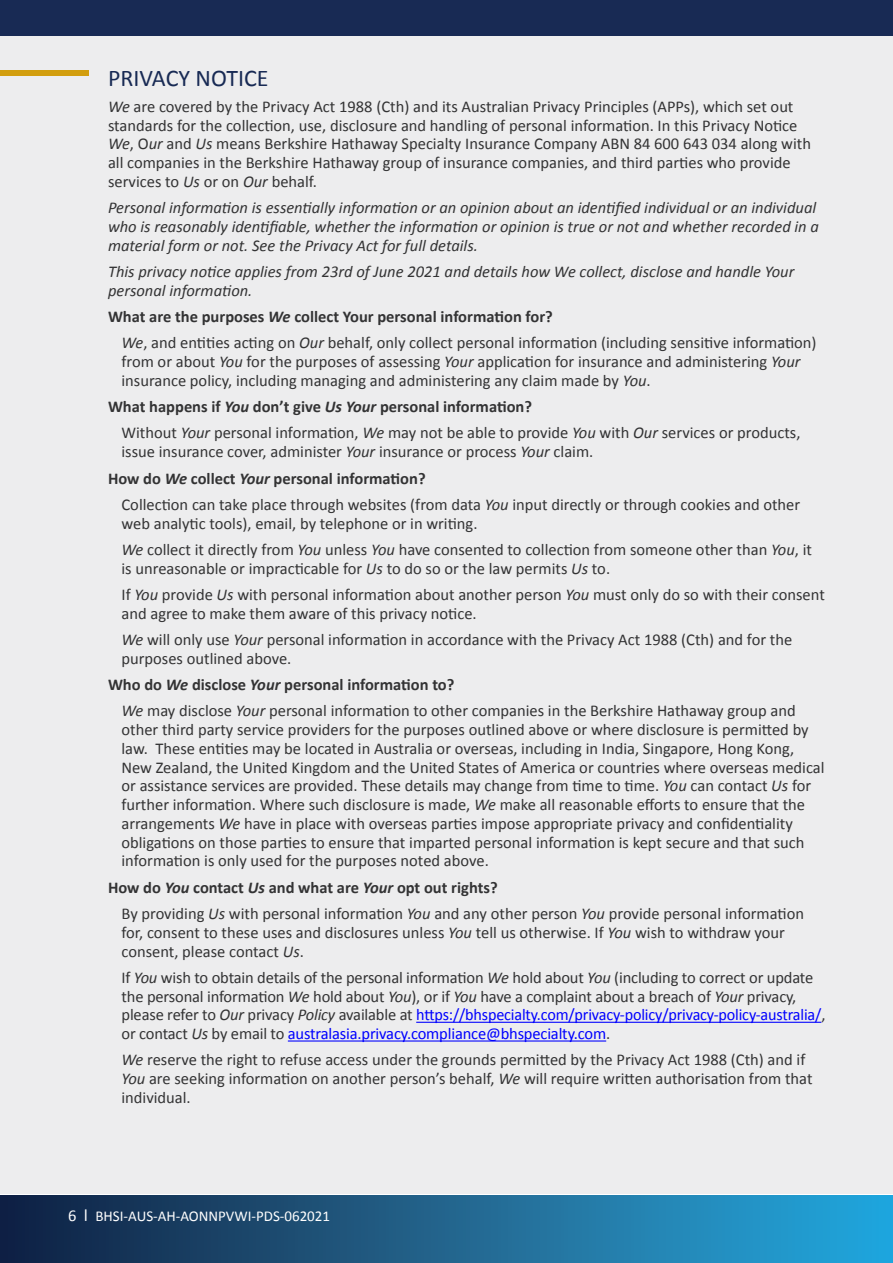
<style>
.page{position:relative;width:893px;height:1263px;background:#fff}
.page>*{position:absolute;margin:0;border:0;box-sizing:border-box;transform-origin:0 0}
.t1{font:24px "Calibri";color:#182a54}
.t2{font:16.5px/18.8px "Calibri";color:#333334}
.t3{font:italic 16.5px/18.8px "Calibri";color:#333334}
.t4{font:15px "Calibri";color:#fff}
.s1{font-style:italic}
.s2{font-weight:700}
.s3{font-weight:700;font-style:italic}
.s4{color:#00f}
.s5{font-size:16.5px}
.s6{font-size:18.6px}
</style>
<div class="page">
<div style="left:0;top:0;width:893px;height:37px;background:#182a54"></div>
<div style="left:0;top:1195px;width:893px;height:68px;background:linear-gradient(to right,#152040,#28a9de)"></div>
<div style="left:0;top:36px;width:893px;height:1158px;background:#ededee"></div>
<hr style="left:416px;top:1022px;width:405px;height:1px;background:#00f">
<hr style="left:288px;top:1040px;width:318px;height:1px;background:#00f">
<div style="left:0;top:70px;width:89px;height:6px;background:#d29e0e"></div>
<h1 class="t1" style="left:108px;top:63px;width:162px">PRIVACY NOTICE</h1>
<p class="t2" style="left:108px;top:96px;width:704px"><span class="s1">We</span> are covered by the Privacy Act 1988 (Cth) and its Australian Privacy Principles (APPs), which set out standards for the collection, use, disclosure and handling of personal information. In this Privacy Notice <span class="s1">We</span>, O<span class="s1">ur</span> and <span class="s1">Us</span> means Berkshire Hathaway Specialty Insurance Company ABN 84 600 643 034 along with all companies in the Berkshire Hathaway group of insurance companies, and third parties who provide services to <span class="s1">Us</span> or on <span class="s1">Our</span> behalf.</p>
<p class="t3" style="left:108px;top:198px;width:712px">Personal information is essentially information or an opinion about an identified individual or an individual who is reasonably identifiable, whether the information or opinion is true or not and whether recorded in a material form or not. See the Privacy Act for full details.</p>
<p class="t3" style="left:108px;top:261px;width:688px">This privacy notice applies from 23rd of June 2021 and details how We collect, disclose and handle Your personal information.</p>
<p class="t2" style="left:122px;top:303px;width:697px;line-height:26.2px;text-indent:-13px"><span class="s2">What are the purposes</span> <span class="s3">We</span> <span class="s2">collect Your personal information for?<br></span><span class="s1">We</span>, and entities acting on <span class="s1">Our</span> behalf, only collect personal information (including sensitive information)</p>
<p class="t2" style="left:121px;top:351px;width:681px">from or about <span class="s1">You</span> for the purposes of assessing <span class="s1">Your</span> application for insurance and administering <span class="s1">Your </span>insurance policy, including managing and administering any claim made by <span class="s1">You</span>.</p>
<p class="t2" style="left:122px;top:393px;width:680px;line-height:26.2px;text-indent:-14px"><span class="s2">What happens if</span> <span class="s3">You</span> <span class="s2">don’t give</span> <span class="s3">Us Your</span> <span class="s2">personal information?<br></span>Without <span class="s1">Your</span> personal information, <span class="s1">We</span> may not be able to provide <span class="s1">You</span> with <span class="s1">Our</span> services or products,</p>
<p class="t2" style="left:108px;top:438px;width:487px;line-height:26.2px;text-indent:14px">issue insurance cover, administer <span class="s1">Your</span> insurance or process <span class="s1">Your</span> claim.<br><span class="s2">How do</span> <span class="s3">We</span> <span class="s2">collect</span> <span class="s3">Your</span> <span class="s2">personal information?</span></p>
<p class="t2" style="left:122px;top:494px;width:680px">Collection can take place through websites (from data <span class="s1">You</span> input directly or through cookies and other web analytic tools), email, by telephone or in writing.</p>
<p class="t2" style="left:121px;top:539px;width:692px"><span class="s1">We</span> collect it directly from <span class="s1">You</span> unless <span class="s1">You</span> have consented to collection from someone other than <span class="s1">You</span>, it is unreasonable or impracticable for <span class="s1">Us</span> to do so or the law permits <span class="s1">Us</span> to.</p>
<p class="t2" style="left:121px;top:584px;width:705px">If <span class="s1">You</span> provide <span class="s1">Us</span> with personal information about another person <span class="s1">You</span> must only do so with their consent and agree to make them aware of this privacy notice.</p>
<p class="t2" style="left:121px;top:629px;width:672px"><span class="s1">We</span> will only use <span class="s1">Your</span> personal information in accordance with the Privacy Act 1988 (Cth) and for the purposes outlined above.</p>
<p class="t2" style="left:122px;top:671px;width:676px;line-height:26.2px;text-indent:-14px"><span class="s2">Who do</span> <span class="s3">We</span> <span class="s2">disclose</span> <span class="s3">Your</span> <span class="s2">personal information to?<br></span><span class="s1">We</span> may disclose <span class="s1">Your</span> personal information to other companies in the Berkshire Hathaway group and</p>
<p class="t2" style="left:122px;top:719px;width:704px">other third party service providers for the purposes outlined above or where disclosure is permitted by law. These entities may be located in Australia or overseas, including in India, Singapore, Hong Kong, New Zealand, the United Kingdom and the United States of America or countries where overseas medical or assistance services are provided. These details may change from time to time. <span class="s1">You</span> can contact <span class="s1">Us</span> for further information. Where such disclosure is made, <span class="s1">We</span> make all reasonable efforts to ensure that the arrangements <span class="s1">We</span> have in place with overseas parties impose appropriate privacy and confidentiality obligations on those parties to ensure that imparted personal information is kept secure and that such information is only used for the purposes noted above.</p>
<p class="t2" style="left:122px;top:873px;width:684px;line-height:26.2px;text-indent:-13px"><span class="s2">How do</span> <span class="s3">You</span> <span class="s2">contact</span> <span class="s3">Us</span> <span class="s2">and what are</span> <span class="s3">Your</span> <span class="s2">opt out rights?<br></span>By providing <span class="s1">Us</span> with personal information <span class="s1">You</span> and any other person <span class="s1">You</span> provide personal information</p>
<p class="t2" style="left:122px;top:922px;width:665px">for, consent to these uses and disclosures unless <span class="s1">You</span> tell us otherwise. If <span class="s1">You</span> wish to withdraw your consent, please contact <span class="s1">Us</span>.</p>
<p class="t2" style="left:121px;top:967px;width:705px">If <span class="s1">You</span> wish to obtain details of the personal information <span class="s1">We</span> hold about <span class="s1">You</span> (including to correct or update the personal information <span class="s1">We</span> hold about <span class="s1">You</span>), or if <span class="s1">You</span> have a complaint about a breach of <span class="s1">Your</span> privacy, please refer to <span class="s1">Our</span> privacy <span class="s1">Policy</span> available at <span class="s4">https://bhspecialty.com/privacy-policy/privacy-policy-australia/</span>, or contact <span class="s1">Us</span> by email to <span class="s4">australasia.privacy.compliance@bhspecialty.com</span>.</p>
<p class="t2" style="left:121px;top:1050px;width:693px"><span class="s1">We</span> reserve the right to refuse access under the grounds permitted by the Privacy Act 1988 (Cth) and if<br><span class="s1">You</span> are seeking information on another person’s behalf, <span class="s1">We</span> will require written authorisation from that individual.</p>
<p class="t4" style="left:68px;top:1207px;width:264px"><span class="s5">6</span> <span class="s6">I</span> BHSI-AUS-AH-AONNPVWI-PDS-062021</p>
</div>
